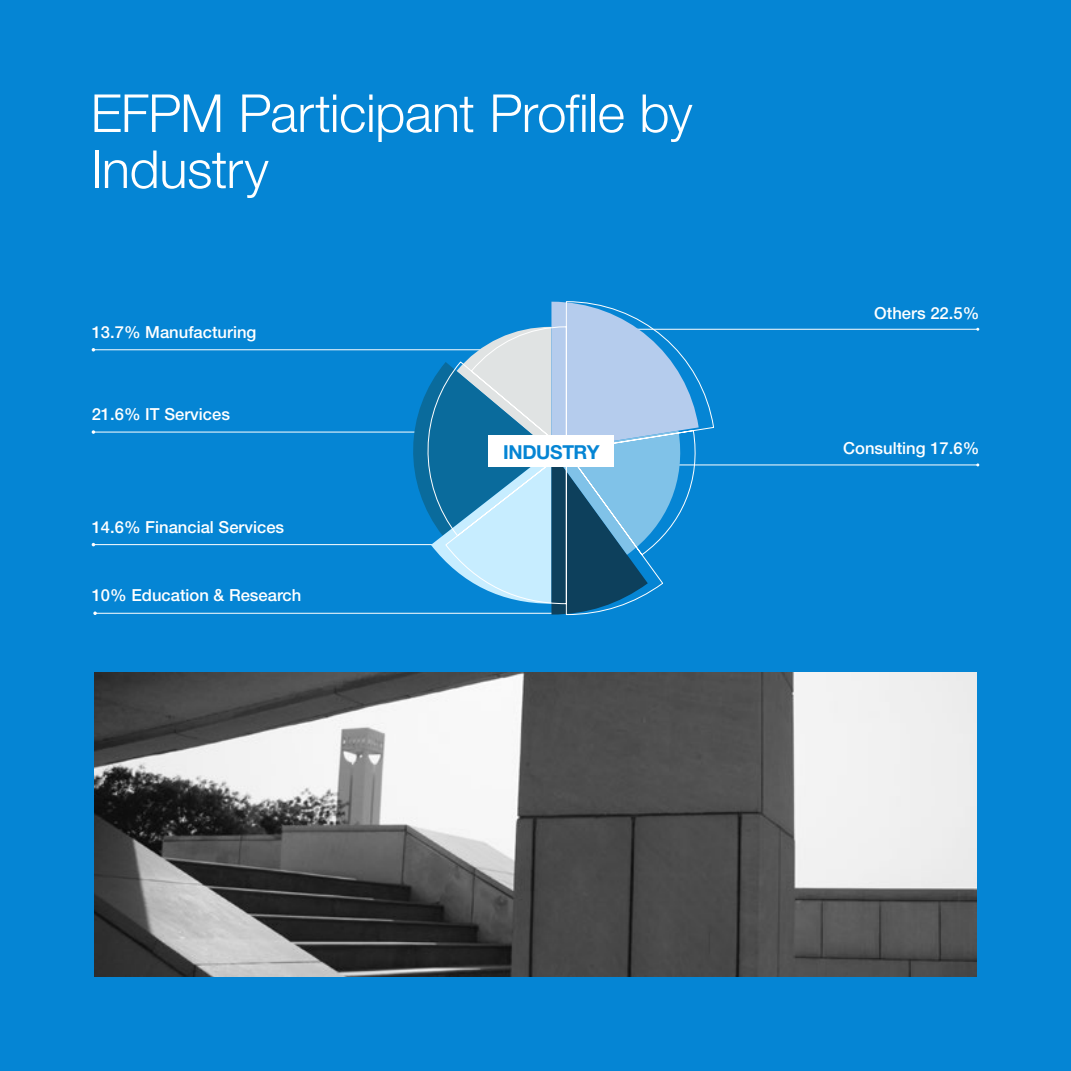
<style>
.page{position:relative;width:1071px;height:1071px;background:#0585d4}
.page>*{position:absolute;margin:0;border:0;box-sizing:border-box;transform-origin:0 0}
.t1{font:300 52.5px/56px "Helvetica Neue LT Std";letter-spacing:-.01em;color:#fff}
.t2{font:700 19.25px "Helvetica Neue LT Std";letter-spacing:-.02em;color:#0585d4}
.t3{font:500 16.62px "Helvetica Neue LT Std";color:#fff}
</style>
<div class="page">
<hr style="left:95px;top:613px;width:469px;height:1px;background:#fff">
<hr style="left:629px;top:329px;width:349px;height:1px;background:#fff">
<hr style="left:629px;top:465px;width:349px;height:1px;background:#fff">
<hr style="left:93px;top:544px;width:363px;height:1px;background:#fff">
<hr style="left:93px;top:432px;width:363px;height:1px;background:#fff">
<hr style="left:93px;top:349px;width:406px;height:1px;background:#fff">
<svg style="left:417px;top:301px;width:298px;height:314px"></svg>
<div style="left:488px;top:435px;width:126px;height:31px;background:#fff"></div>
<img style="left:94px;top:672px;width:882px;height:304px">
<h1 class="t1" style="left:91px;top:84px;width:603px">EFPM Participant Profile by<br>Industry</h1>
<p class="t3" style="left:92px;top:322px;width:166px">13.7% Manufacturing</p>
<p class="t3" style="left:92px;top:404px;width:140px">21.6% IT Services</p>
<p class="t3" style="left:874px;top:303px;width:107px">Others 22.5%</p>
<p class="t3" style="left:92px;top:517px;width:194px">14.6% Financial Services</p>
<p class="t3" style="left:92px;top:585px;width:211px">10% Education &amp; Research</p>
<p class="t2" style="left:503px;top:440px;width:98px">INDUSTRY</p>
<p class="t3" style="left:843px;top:439px;width:138px">Consulting 17.6%</p>
</div>
